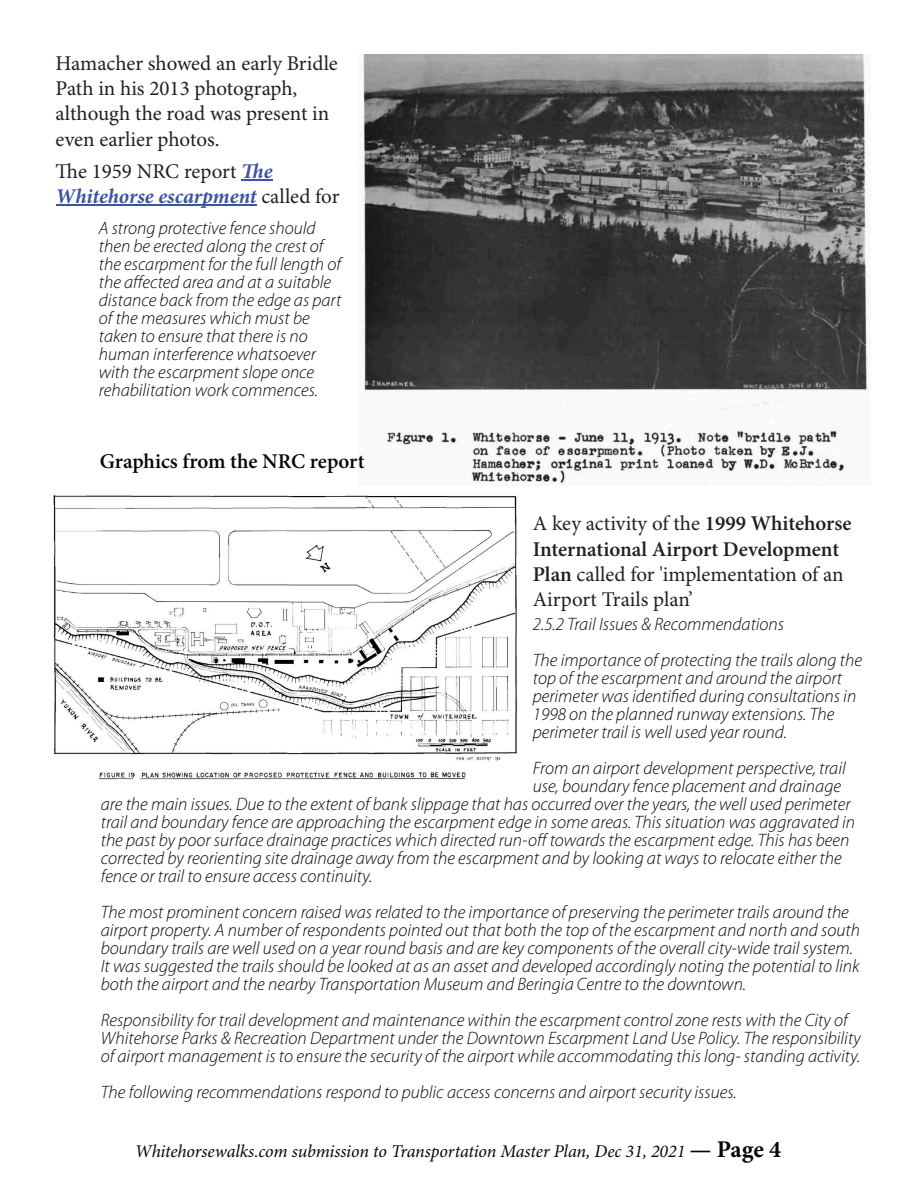
<style>
.page{position:relative;width:918px;height:1188px;background:#fff}
.page>*{position:absolute;margin:0;border:0;box-sizing:border-box;transform-origin:0 0}
.t1{font:21px/25.2px "Minion Pro";color:#231f20}
.t2{font:600 21px "Minion Pro";color:#080704}
.t3{font:italic 300 18px/18px "Myriad Pro";color:#080704}
.t4{font:italic 18px "Minion Pro";letter-spacing:-.01em;color:#080704}
.s1{font-weight:700;font-style:italic;color:#3a53a3}
.s2{font-weight:600}
.s3{font-weight:700;font-style:normal;font-size:24px}
</style>
<div class="page">
<hr style="left:241px;top:179px;width:31px;height:1px;background:#3a53a3">
<hr style="left:56px;top:204px;width:201px;height:1px;background:#3a53a3">
<img style="left:360px;top:54px;width:511px;height:431px">
<img style="left:53px;top:494px;width:464px;height:286px">
<p class="t1" style="left:56px;top:53px;width:284px">Hamacher showed an early Bridle<br>Path in his 2013 photograph, although the road was present in even earlier photos.</p>
<p class="t1" style="left:56px;top:160px;width:285px">The 1959 NRC report <span class="s1">The<br>Whitehorse escarpment</span> called for</p>
<p class="t3" style="left:99px;top:220px;width:244px">A strong protective fence should then be erected along the crest of the escarpment for the full length of the affected area and at a suitable distance back from the edge as part of the measures which must be taken to ensure that there is no human interference whatsoever with the escarpment slope once rehabilitation work commences.</p>
<p class="t2" style="left:100px;top:453px;width:266px">Graphics from the NRC report</p>
<p class="t1" style="left:533px;top:513px;width:320px">A key activity of the <span class="s2">1999 Whitehorse International Airport Development Plan</span> called for 'implementation of an Airport Trails plan’</p>
<p class="t3" style="left:533px;top:608px;width:331px;line-height:36px">2.5.2 Trail Issues &amp; Recommendations<br>The importance of protecting the trails along the</p>
<p class="t3" style="left:533px;top:670px;width:325px">top of the escarpment and around the airport perimeter was identified during consultations in 1998 on the planned runway extensions. The perimeter trail is well used year round.</p>
<p class="t3" style="left:533px;top:760px;width:315px">From an airport development perspective, trail</p>
<p class="t3" style="left:533px;top:778px;width:310px">use, boundary fence placement and drainage</p>
<p class="t3" style="left:101px;top:796px;width:751px">are the main issues. Due to the extent of bank slippage that has occurred over the years, the well used perimeter</p>
<p class="t3" style="left:101px;top:814px;width:756px">trail and boundary fence are approaching the escarpment edge in some areas. This situation was aggravated in</p>
<p class="t3" style="left:101px;top:832px;width:750px">the past by poor surface drainage practices which directed run-offtowards the escarpment edge. This has been</p>
<p class="t3" style="left:101px;top:850px;width:743px">corrected by reorienting site drainage away from the escarpment and by looking at ways to relocate either the</p>
<p class="t3" style="left:101px;top:868px;width:273px">fence or trail to ensure access continuity.</p>
<p class="t3" style="left:101px;top:904px;width:761px">The most prominent concern raised was related to the importance of preserving the perimeter trails around the airport property. A number of respondents pointed out that both the top of the escarpment and north and south boundary trails are well used on a year round basis and are key components of the overall city-wide trail system.<br>It was suggested the trails should be looked at as an asset and developed accordingly noting the potential to link both the airport and the nearby Transportation Museum and Beringia Centre to the downtown.</p>
<p class="t3" style="left:101px;top:1012px;width:762px">Responsibility for trail development and maintenance within the escarpment control zone rests with the City of<br>Whitehorse Parks &amp; Recreation Department under the Downtown Escarpment Land Use Policy. The responsibility of airport management is to ensure the security of the airport while accommodating this long- standing activity.</p>
<p class="t3" style="left:101px;top:1084px;width:638px">The following recommendations respond to public access concerns and airport security issues.</p>
<p class="t4" style="left:135px;top:1144px;width:648px">Whitehorsewalks.com submission to Transportation Master Plan, Dec 31, 2021 <span class="s3">— Page 4</span></p>
</div>
